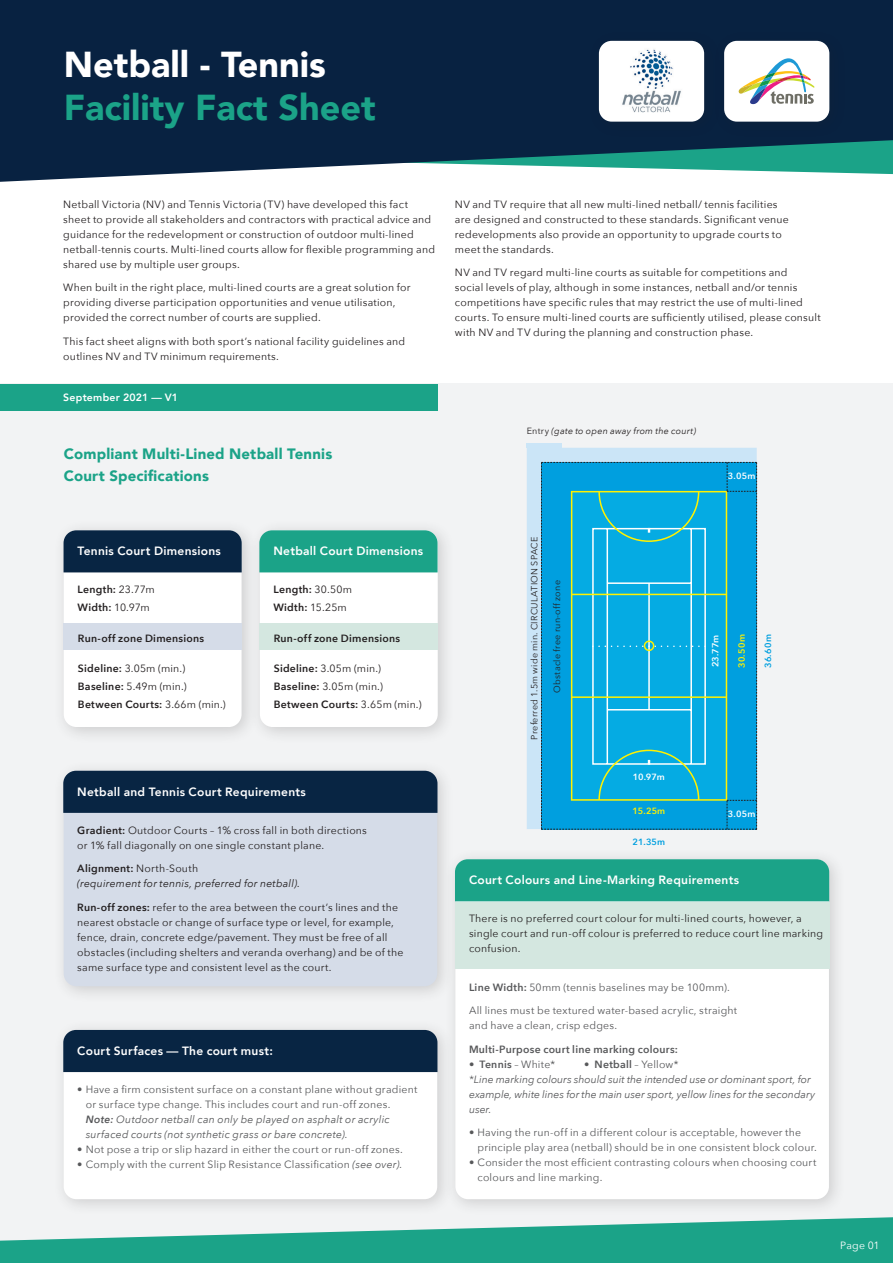
<style>
.page{position:relative;width:893px;height:1263px;background:#fff}
.page>*{position:absolute;margin:0;border:0;box-sizing:border-box;transform-origin:0 0}
.t1{font:900 36px "Avenir";color:#1ba388}
.t2{font:900 36px "Avenir";color:#fff}
.t3{font:900 15px "Avenir";letter-spacing:.015em;color:#1ba388}
.t4{font:800 12px "Avenir";letter-spacing:.02em;color:#fff}
.t5{font:10.5px/15px "Avenir Next";letter-spacing:.02em;color:#231f20}
.t6{font:10.5px/15px "Avenir Next";letter-spacing:.02em;color:#57585a}
.t7{font:italic 10.5px/15px "Avenir Next";color:#57585a}
.t8{font:600 10.5px/18px "Avenir Next";letter-spacing:.025em;color:#231f20}
.t9{font:600 10.5px "Avenir Next";letter-spacing:.025em;color:#57585a}
.t10{font:italic 10.5px "Avenir Next";letter-spacing:.02em;color:#231f20}
.t11{font:800 10.5px "Avenir";letter-spacing:.02em;color:#fff}
.t12{font:10.5px "Avenir Next";letter-spacing:.015em;color:#fff}
.t13{font:9px "Avenir Next";letter-spacing:.025em;color:#231f20}
.t14{font:italic 9px "Avenir Next";letter-spacing:.025em;color:#231f20}
.t15{font:600 9px "Avenir Next";letter-spacing:.015em;color:#fff}
.t16{font:600 9px "Avenir Next";letter-spacing:.015em;color:#009fdf}
.t17{font:600 9px "Avenir Next";letter-spacing:.015em;color:#fff101}
.s1{font-weight:400}
.s2{font-weight:600}
.s3{font-weight:600;font-style:italic}
.s4{font-style:italic}
.s5{font-style:normal}
.s6{font-weight:600;font-style:normal}
</style>
<div class="page">
<div style="left:0;top:384px;width:893px;height:879px;background:#f2f3f4"></div>
<svg style="left:0;top:0;width:893px;height:182px;background:#1c3b54"></svg>
<div style="left:0;top:384px;width:438px;height:26px;background:#1ba388"></div>
<svg style="left:0;top:1217px;width:893px;height:46px"></svg>
<div style="left:527px;top:448px;width:230px;height:381px;background:#cbe5f7"></div>
<svg style="left:541px;top:462px;width:216px;height:368px;background:#11a9d9"></svg>
<div style="left:527px;top:443px;width:35px;height:5px;background:#cbe5f7"></div>
<div style="left:52px;top:759px;width:402px;height:244px;background:#231f20;opacity:.18"></div>
<div style="left:64px;top:771px;width:373px;height:215px;background:#d5dce8;border-radius:13px"></div>
<div style="left:63px;top:771px;width:374px;height:42px;background:#082543"></div>
<div style="left:52px;top:1018px;width:402px;height:198px;background:#231f20;opacity:.18"></div>
<div style="left:64px;top:1030px;width:373px;height:169px;background:#fff;border-radius:13px"></div>
<div style="left:63px;top:1030px;width:374px;height:42px;background:#082543"></div>
<div style="left:52px;top:519px;width:207px;height:225px;background:#231f20;opacity:.18"></div>
<div style="left:64px;top:530px;width:178px;height:197px;background:#fff;border-radius:13px"></div>
<div style="left:249px;top:519px;width:206px;height:225px;background:#231f20;opacity:.18"></div>
<div style="left:260px;top:530px;width:178px;height:197px;background:#fff;border-radius:13px"></div>
<div style="left:64px;top:530px;width:178px;height:42px;background:#082543"></div>
<div style="left:259px;top:530px;width:179px;height:42px;background:#1ba388"></div>
<div style="left:64px;top:623px;width:178px;height:27px;background:#d5dce8"></div>
<div style="left:259px;top:623px;width:179px;height:27px;background:#d4e7e0"></div>
<div style="left:444px;top:848px;width:402px;height:368px;background:#231f20;opacity:.18"></div>
<div style="left:455px;top:859px;width:374px;height:340px;background:#fff;border-radius:13px"></div>
<div style="left:455px;top:859px;width:374px;height:42px;background:#1ba388"></div>
<div style="left:455px;top:902px;width:374px;height:66px;background:#d4e7e0"></div>
<div style="left:713px;top:30px;width:134px;height:109px;background:#082140"></div>
<div style="left:724px;top:41px;width:105px;height:81px;background:#fff;border-radius:13px"></div>
<svg style="left:738px;top:58px;width:77px;height:47px"></svg>
<div style="left:588px;top:30px;width:133px;height:109px;background:#082140"></div>
<div style="left:599px;top:41px;width:105px;height:81px;background:#fff;border-radius:13px"></div>
<img style="left:622px;top:49px;width:59px;height:64px">
<p class="t2" style="left:64px;top:33px;width:264px">Netball - Tennis</p>
<p class="t1" style="left:64px;top:77px;width:314px">Facility Fact Sheet</p>
<p class="t5" style="left:63px;top:196px;width:373px">Netball Victoria (NV) and Tennis Victoria (TV) have developed this fact sheet to provide all stakeholders and contractors with practical advice and guidance for the redevelopment or construction of outdoor multi-lined netball-tennis courts. Multi-lined courts allow for flexible programming and shared use by multiple user groups.</p>
<p class="t5" style="left:63px;top:280px;width:349px">When built in the right place, multi-lined courts are a great solution for providing diverse participation opportunities and venue utilisation, provided the correct number of courts are supplied.</p>
<p class="t5" style="left:63px;top:333px;width:343px">This fact sheet aligns with both sport’s national facility guidelines and outlines NV and TV minimum requirements.</p>
<p class="t11" style="left:63px;top:389px;width:116px">September 2021 — V1</p>
<p class="t3" style="left:64px;top:440px;width:270px">Compliant Multi-Lined Netball Tennis</p>
<p class="t3" style="left:64px;top:463px;width:147px">Court Specifications</p>
<p class="t4" style="left:78px;top:542px;width:145px">Tennis Court Dimensions</p>
<p class="t4" style="left:273px;top:542px;width:151px">Netball Court Dimensions</p>
<p class="t8" style="left:78px;top:580px;width:79px">Length: <span class="s1">23.77m<br></span>Width: <span class="s1">10.97m</span></p>
<p class="t8" style="left:273px;top:580px;width:80px">Length: <span class="s1">30.50m</span></p>
<p class="t8" style="left:273px;top:598px;width:75px">Width: <span class="s1">15.25m</span></p>
<p class="t8" style="left:78px;top:629px;width:128px">Run-off zone Dimensions</p>
<p class="t8" style="left:274px;top:629px;width:128px">Run-off zone Dimensions</p>
<p class="t5" style="left:78px;top:659px;width:110px;line-height:18px"><span class="s2">Sideline:</span> 3.05m (min.)<br><span class="s2">Baseline:</span> 5.49m (min.)</p>
<p class="t8" style="left:78px;top:695px;width:149px">Between Courts: <span class="s1">3.66m (min.)</span></p>
<p class="t5" style="left:274px;top:659px;width:111px;line-height:18px"><span class="s2">Sideline:</span> 3.05m (min.)<br><span class="s2">Baseline:</span> 3.05m (min.)</p>
<p class="t8" style="left:274px;top:695px;width:149px">Between Courts: <span class="s1">3.65m (min.)</span></p>
<p class="t4" style="left:77px;top:782px;width:230px">Netball and Tennis Court Requirements</p>
<p class="t5" style="left:77px;top:822px;width:291px"><span class="s2">Gradient:</span> Outdoor Courts – 1% cross fall in both directions</p>
<p class="t5" style="left:77px;top:837px;width:248px">or 1% fall diagonally on one single constant plane.</p>
<p class="t5" style="left:77px;top:861px;width:122px"><span class="s2">Alignment:</span> North-South</p>
<p class="t10" style="left:77px;top:875px;width:224px">(requirement for tennis, preferred for netball).</p>
<p class="t5" style="left:77px;top:899px;width:328px"><span class="s2">Run-off zones:</span> refer to the area between the court’s lines and the nearest obstacle or change of surface type or level, for example, fence, drain, concrete edge/pavement. They must be free of all obstacles (including shelters and veranda overhang) and be of the same surface type and consistent level as the court.</p>
<p class="t4" style="left:77px;top:1041px;width:197px">Court Surfaces — The court must:</p>
<p class="t6" style="left:86px;top:1081px;width:333px;text-indent:-9px">• Have a firm consistent surface on a constant plane without gradient or surface type change. This includes court and run-off zones.<br><span class="s3">Note:</span> <span class="s4">Outdoor netball can only be played on asphalt or acrylic surfaced courts (not synthetic grass or bare concrete).</span></p>
<p class="t6" style="left:77px;top:1141px;width:327px">• Not pose a trip or slip hazard in either the court or run-off zones.</p>
<p class="t6" style="left:77px;top:1156px;width:327px">• Comply with the current Slip Resistance Classification <span class="s4">(see over).</span></p>
<p class="t5" style="left:455px;top:196px;width:335px">NV and TV require that all new multi-lined netball/ tennis facilities are designed and constructed to these standards. Significant venue redevelopments also provide an opportunity to upgrade courts to meet the standards.</p>
<p class="t5" style="left:455px;top:265px;width:367px">NV and TV regard multi-line courts as suitable for competitions and<br>social levels of play, although in some instances, netball and/or tennis competitions have specific rules that may restrict the use of multi-lined courts. To ensure multi-lined courts are sufficiently utilised, please consult with NV and TV during the planning and construction phase.</p>
<p class="t14" style="left:527px;top:423px;width:171px"><span class="s5">Entry</span> (gate to open away from the court)</p>
<p class="t15" style="left:728px;top:468px;width:29px">3.05m</p>
<p class="t13" style="left:527px;top:740px;width:204px;rotate:-90deg">Preferred 1.5m wide min. CIRCULATION SPACE</p>
<p class="t13" style="left:549px;top:693px;width:114px;rotate:-90deg">Obstacle free run-off zone</p>
<p class="t15" style="left:633px;top:769px;width:33px">10.97m</p>
<p class="t15" style="left:708px;top:667px;width:34px;rotate:-90deg">23.77m</p>
<p class="t17" style="left:734px;top:668px;width:35px;rotate:-90deg">30.50m</p>
<p class="t16" style="left:760px;top:668px;width:35px;rotate:-90deg">36.60m</p>
<p class="t17" style="left:632px;top:803px;width:34px">15.25m</p>
<p class="t15" style="left:728px;top:806px;width:29px">3.05m</p>
<p class="t16" style="left:632px;top:834px;width:34px">21.35m</p>
<p class="t4" style="left:469px;top:870px;width:272px">Court Colours and Line-Marking Requirements</p>
<p class="t5" style="left:469px;top:911px;width:356px">There is no preferred court colour for multi-lined courts, however, a single court and run-off colour is preferred to reduce court line marking confusion.</p>
<p class="t6" style="left:469px;top:979px;width:262px"><span class="s2">Line Width:</span> 50mm (tennis baselines may be 100mm).</p>
<p class="t6" style="left:469px;top:1003px;width:270px">All lines must be textured water-based acrylic, straight and have a clean, crisp edges.</p>
<p class="t9" style="left:469px;top:1040px;width:210px">Multi-Purpose court line marking colours:</p>
<p class="t9" style="left:469px;top:1055px;width:88px">• Tennis <span class="s1">– White*</span></p>
<p class="t7" style="left:469px;top:1056px;width:348px;text-indent:115px"><span class="s6">• Netball</span> <span class="s5">– Yellow*<br></span>*Line marking colours should suit the intended use or dominant sport, for example, white lines for the main user sport, yellow lines for the secondary user.</p>
<p class="t6" style="left:477px;top:1125px;width:341px;text-indent:-9px">• Having the run-off in a different colour is acceptable, however the principle play area (netball) should be in one consistent block colour.</p>
<p class="t6" style="left:477px;top:1155px;width:340px;text-indent:-9px">• Consider the most efficient contrasting colours when choosing court colours and line marking.</p>
<p class="t12" style="left:840px;top:1237px;width:41px">Page 01</p>
</div>
